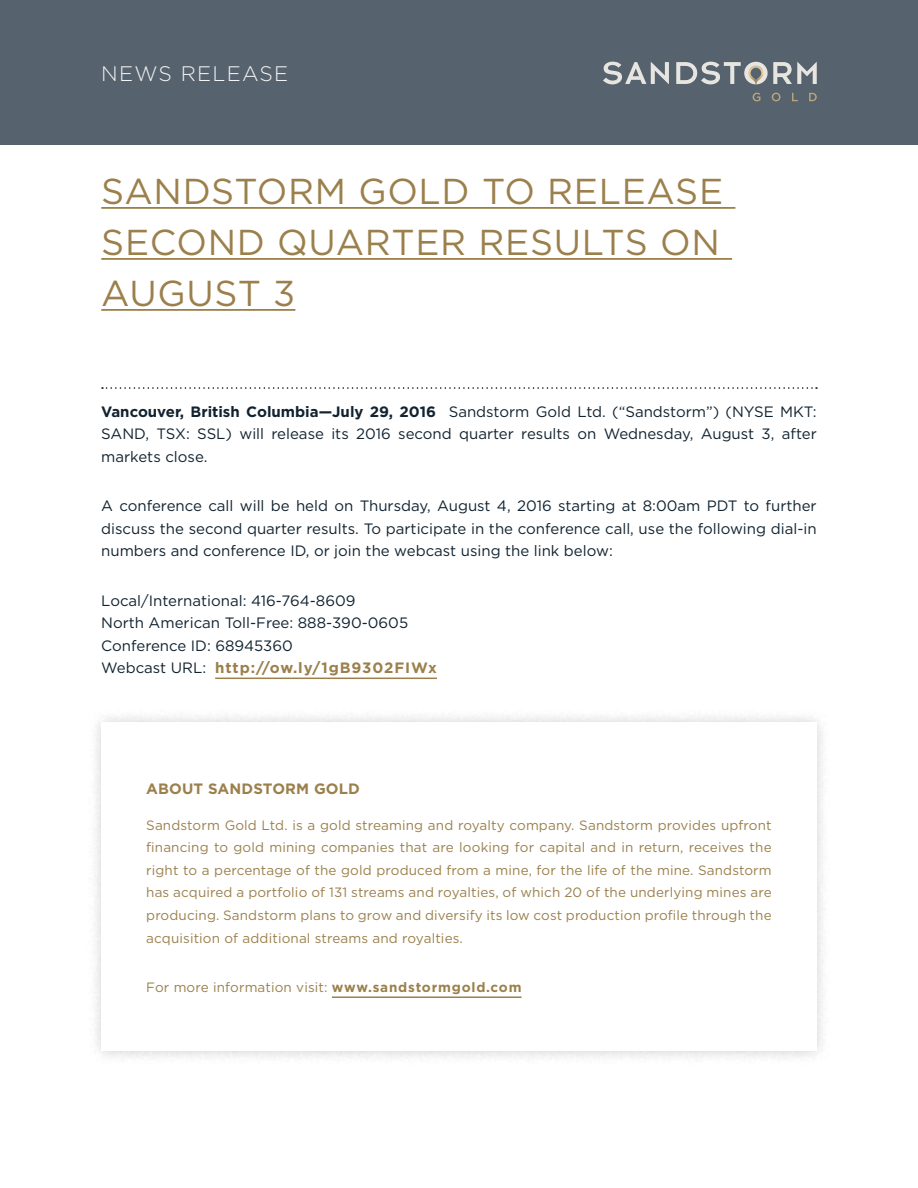
<style>
.page{position:relative;width:918px;height:1188px;background:#fff}
.page>*{position:absolute;margin:0;border:0;box-sizing:border-box;transform-origin:0 0}
.t1{font:36px/51px "Gotham";letter-spacing:.02em;color:#9b804c;text-align:justify}
.t2{font:300 21px "Gotham";letter-spacing:.06em;color:#f4f4f4}
.t3{font:15px/22.5px "Gotham";color:#112330;text-align:justify}
.t4{font:700 15px "Gotham";letter-spacing:.01em;color:#9b804c}
.t5{font:13.5px/22.5px "Gotham";letter-spacing:.01em;color:#9b804c;text-align:justify}
.s1{font-weight:700}
.s2{font-weight:700;color:#9b804c}
</style>
<div class="page">
<div style="left:0;top:0;width:918px;height:144px;background:#56626e"></div>
<svg style="left:676px;top:62px;width:141px;height:22px"></svg>
<svg style="left:603px;top:62px;width:66px;height:22px"></svg>
<svg style="left:753px;top:93px;width:7px;height:8px"></svg>
<svg style="left:772px;top:93px;width:9px;height:8px"></svg>
<svg style="left:792px;top:93px;width:6px;height:8px"></svg>
<svg style="left:809px;top:93px;width:8px;height:8px"></svg>
<hr style="left:101px;top:207px;width:634px;height:2px;background:#9b804c">
<hr style="left:101px;top:258px;width:631px;height:2px;background:#9b804c">
<svg style="left:102px;top:387px;width:715px;height:2px"></svg>
<hr style="left:101px;top:309px;width:194px;height:2px;background:#9b804c">
<hr style="left:215px;top:678px;width:222px;height:1px;background:#9b804c">
<div style="left:87px;top:708px;width:744px;height:357px;background:#000;opacity:.2"></div>
<div style="left:101px;top:723px;width:716px;height:328px;background:#fff"></div>
<hr style="left:332px;top:996px;width:190px;height:2px;background:#9b804c">
<h2 class="t2" style="left:101px;top:60px;width:189px">NEWS RELEASE</h2>
<h1 class="t1" style="left:101px;top:165px;width:623px">SANDSTORM GOLD TO RELEASE SECOND QUARTER RESULTS ON AUGUST 3</h1>
<p class="t3" style="left:101px;top:400px;width:717px"><span class="s1">Vancouver, British Columbia—July 29, 2016</span> Sandstorm Gold Ltd. (“Sandstorm”) (NYSE MKT:<br>SAND, TSX: SSL) will release its 2016 second quarter results on Wednesday, August 3, after markets close.</p>
<p class="t3" style="left:101px;top:494px;width:717px">A conference call will be held on Thursday, August 4, 2016 starting at 8:00am PDT to further discuss the second quarter results. To participate in the conference call, use the following dial-in numbers and conference ID, or join the webcast using the link below:</p>
<p class="t3" style="left:101px;top:589px;width:337px;text-align:left">Local/International: 416-764-8609<br>North American Toll-Free: 888-390-0605<br>Conference ID: 68945360<br>Webcast URL: <span class="s2">http://ow.ly/1gB9302FIWx</span></p>
<p class="t4" style="left:146px;top:779px;width:215px">ABOUT SANDSTORM GOLD</p>
<p class="t5" style="left:146px;top:814px;width:627px">Sandstorm Gold Ltd. is a gold streaming and royalty company. Sandstorm provides upfront financing to gold mining companies that are looking for capital and in return, receives the right to a percentage of the gold produced from a mine, for the life of the mine. Sandstorm has acquired a portfolio of 131 streams and royalties, of which 20 of the underlying mines are producing. Sandstorm plans to grow and diversify its low cost production profile through the acquisition of additional streams and royalties.</p>
<p class="t5" style="left:146px;top:976px;width:377px">For more information visit: <span class="s1">www.sandstormgold.com</span></p>
</div>
